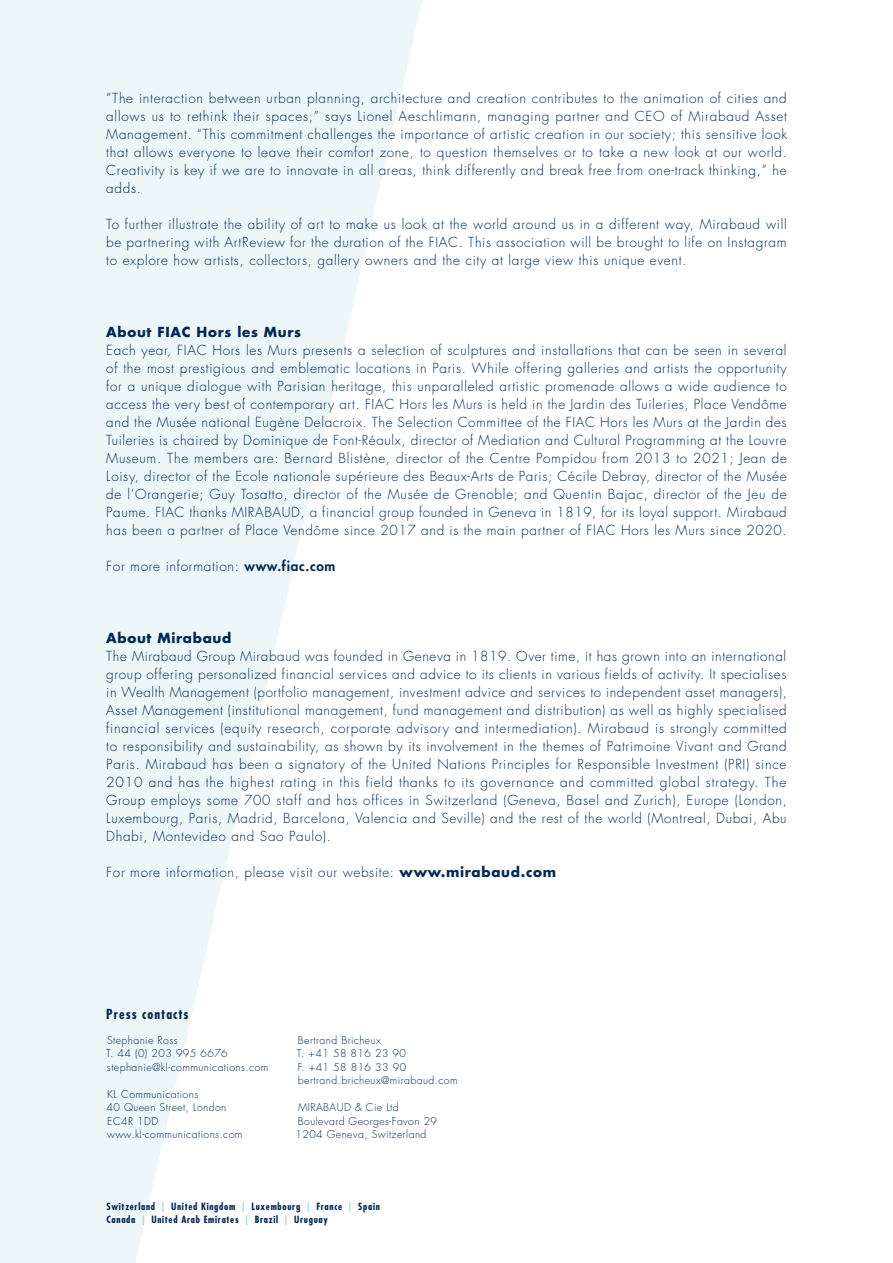
<style>
.page{position:relative;width:893px;height:1263px;background:#fff}
.page>*{position:absolute;margin:0;border:0;box-sizing:border-box;transform-origin:0 0}
.Texte_courant{font:300 13.5px/18px "Futura Std";letter-spacing:.05em;color:#002855;text-align:justify}
.Texte_courant-2{font:700 13.5px "Futura Std";letter-spacing:.05em;color:#002855}
.Presse_Titre{font:700 condensed 13.5px "Futura Std";letter-spacing:.075em;color:#002855}
.Presse_texte{font:300 10.5px/13.5px "Futura Std";letter-spacing:.04em;color:#002855}
.t1{font:700 condensed 9.75px "Futura Std";letter-spacing:.07em;color:#002855}
.s1{font-weight:800}
.s2{font-weight:700}
.s3{color:#95d1dd}
</style>
<div class="page">
<svg style="left:0;top:0;width:422px;height:1263px;fill:#edf6f8"></svg>
<p class="Texte_courant" style="left:106px;top:90px;width:682px">“The interaction between urban planning, architecture and creation contributes to the animation of cities and allows us to rethink their spaces,” says Lionel Aeschlimann, managing partner and CEO of Mirabaud Asset Management. “This commitment challenges the importance of artistic creation in our society; this sensitive look that allows everyone to leave their comfort zone, to question themselves or to take a new look at our world.<br>Creativity is key if we are to innovate in all areas, think differently and break free from one-track thinking,” he adds.</p>
<p class="Texte_courant" style="left:106px;top:216px;width:682px">To further illustrate the ability of art to make us look at the world around us in a different way, Mirabaud will be partnering with ArtReview for the duration of the FIAC. This association will be brought to life on Instagram to explore how artists, collectors, gallery owners and the city at large view this unique event.</p>
<p class="Texte_courant-2" style="left:106px;top:323px;width:196px">About FIAC Hors les Murs</p>
<p class="Texte_courant" style="left:106px;top:342px;width:682px">Each year, FIAC Hors les Murs presents a selection of sculptures and installations that can be seen in several of the most prestigious and emblematic locations in Paris. While offering galleries and artists the opportunity for a unique dialogue with Parisian heritage, this unparalleled artistic promenade allows a wide audience to access the very best of contemporary art. FIAC Hors les Murs is held in the Jardin des Tuileries, Place Vendôme and the Musée national Eugène Delacroix. The Selection Committee of the FIAC Hors les Murs at the Jardin des Tuileries is chaired by Dominique de Font-Réaulx, director of Mediation and Cultural Programming at the Louvre Museum. The members are: Bernard Blistène, director of the Centre Pompidou from 2013 to 2021; Jean de Loisy, director of the Ecole nationale supérieure des Beaux-Arts de Paris; Cécile Debray, director of the Musée de l’Orangerie; Guy Tosatto, director of the Musée de Grenoble; and Quentin Bajac, director of the Jeu de Paume. FIAC thanks MIRABAUD, a financial group founded in Geneva in 1819, for its loyal support. Mirabaud has been a partner of Place Vendôme since 2017 and is the main partner of FIAC Hors les Murs since 2020.</p>
<p class="Texte_courant" style="left:106px;top:558px;width:230px">For more information: <span class="s1">www.fiac.com</span></p>
<p class="Texte_courant-2" style="left:106px;top:629px;width:127px">About Mirabaud</p>
<p class="Texte_courant" style="left:106px;top:648px;width:682px">The Mirabaud Group Mirabaud was founded in Geneva in 1819. Over time, it has grown into an international group offering personalized financial services and advice to its clients in various fields of activity. It specialises in Wealth Management (portfolio management, investment advice and services to independent asset managers), Asset Management (institutional management, fund management and distribution) as well as highly specialised financial services (equity research, corporate advisory and intermediation). Mirabaud is strongly committed to responsibility and sustainability, as shown by its involvement in the themes of Patrimoine Vivant and Grand Paris. Mirabaud has been a signatory of the United Nations Principles for Responsible Investment (PRI) since 2010 and has the highest rating in this field thanks to its governance and committed global strategy. The Group employs some 700 staff and has offices in Switzerland (Geneva, Basel and Zurich), Europe (London, Luxembourg, Paris, Madrid, Barcelona, Valencia and Seville) and the rest of the world (Montreal, Dubai, Abu Dhabi, Montevideo and Sao Paulo).</p>
<p class="Texte_courant" style="left:106px;top:864px;width:451px">For more information, please visit our website: <span class="s2">www.mirabaud.com</span></p>
<p class="Presse_Titre" style="left:106px;top:1005px;width:84px">Press contacts</p>
<p class="Presse_texte" style="left:106px;top:1033px;width:164px">Stephanie Ross<br>T. 44 (0) 203 995 6676 stephanie@kl-communications.com</p>
<p class="Presse_texte" style="left:106px;top:1087px;width:137px">KL Communications<br>40 Queen Street, London<br>EC4R 1DD www.kl-communications.com</p>
<p class="Presse_texte" style="left:297px;top:1033px;width:162px">Bertrand Bricheux<br>T. +41 58 816 23 90<br>F. +41 58 816 33 90 bertrand.bricheux@mirabaud.com</p>
<p class="Presse_texte" style="left:295px;top:1101px;width:143px">MIRABAUD &amp; Cie Ltd<br>Boulevard Georges-Favon 29<br>1204 Geneva, Switzerland</p>
<p class="t1" style="left:107px;top:1200px;width:275px">Switzerland <span class="s3">|</span> United Kingdom <span class="s3">|</span> Luxembourg <span class="s3">|</span> France <span class="s3">|</span> Spain</p>
<p class="t1" style="left:107px;top:1214px;width:223px">Canada <span class="s3">|</span> United Arab Emirates <span class="s3">|</span> Brazil <span class="s3">|</span> Uruguay</p>
</div>
